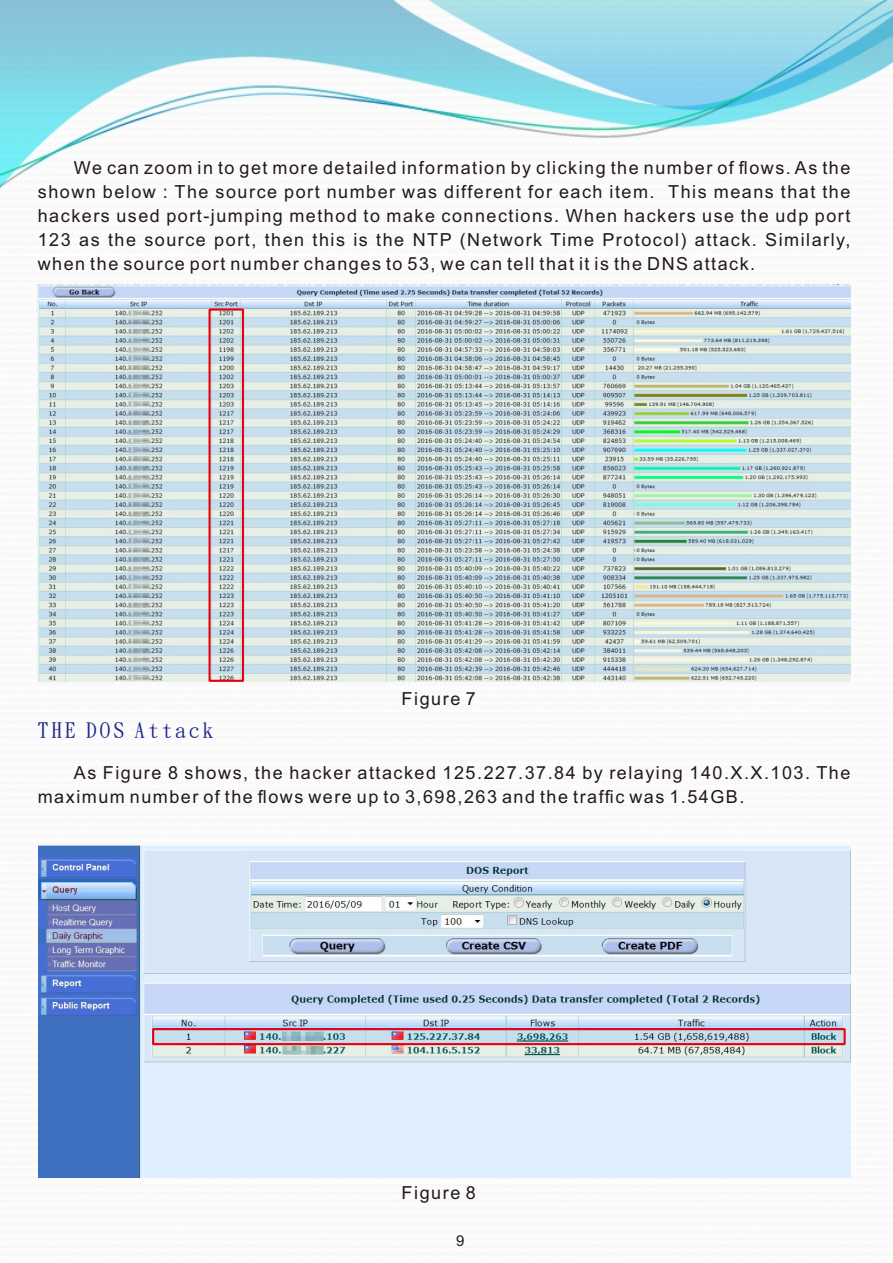
<style>
.page{position:relative;width:893px;height:1263px;background:#fff}
.page>*{position:absolute;margin:0;border:0;box-sizing:border-box;transform-origin:0 0}
.t1{font:21px "DF Kai Shu SB Estd BF";letter-spacing:.15em;color:#1e2188}
.t2{font:18px/24.2px "Arial";letter-spacing:.085em;color:#231916;text-align:justify}
.t3{font:15px "Arial";color:#231916}
</style>
<div class="page">
<img style="left:0;top:0;width:892px;height:1178px">
<img style="left:39px;top:845px;width:811px;height:333px">
<img style="left:38px;top:285px;width:812px;height:396px">
<div style="left:208px;top:308px;width:36px;height:374px;border:2px solid #e60013"></div>
<div style="left:152px;top:1028px;width:694px;height:17px;border:2px solid #e60013"></div>
<p class="t2" style="left:38px;top:157px;width:814px;text-indent:36px">We can zoom in to get more detailed information by clicking the number of flows. As the shown below : The source port number was different for each item. This means that the hackers used port-jumping method to make connections. When hackers use the udp port 123 as the source port, then this is the NTP (Network Time Protocol) attack. Similarly, when the source port number changes to 53, we can tell that it is the DNS attack.</p>
<p class="t2" style="left:402px;top:688px;width:76px">Figure 7</p>
<p class="t1" style="left:38px;top:720px;width:177px">THE DOS Attack</p>
<p class="t2" style="left:38px;top:762px;width:814px;text-indent:36px">As Figure 8 shows, the hacker attacked 125.227.37.84 by relaying 140.X.X.103. The maximum number of the flows were up to 3,698,263 and the traffic was 1.54GB.</p>
<p class="t2" style="left:402px;top:1182px;width:76px">Figure 8</p>
<p class="t3" style="left:456px;top:1235px;width:10px">9</p>
</div>
